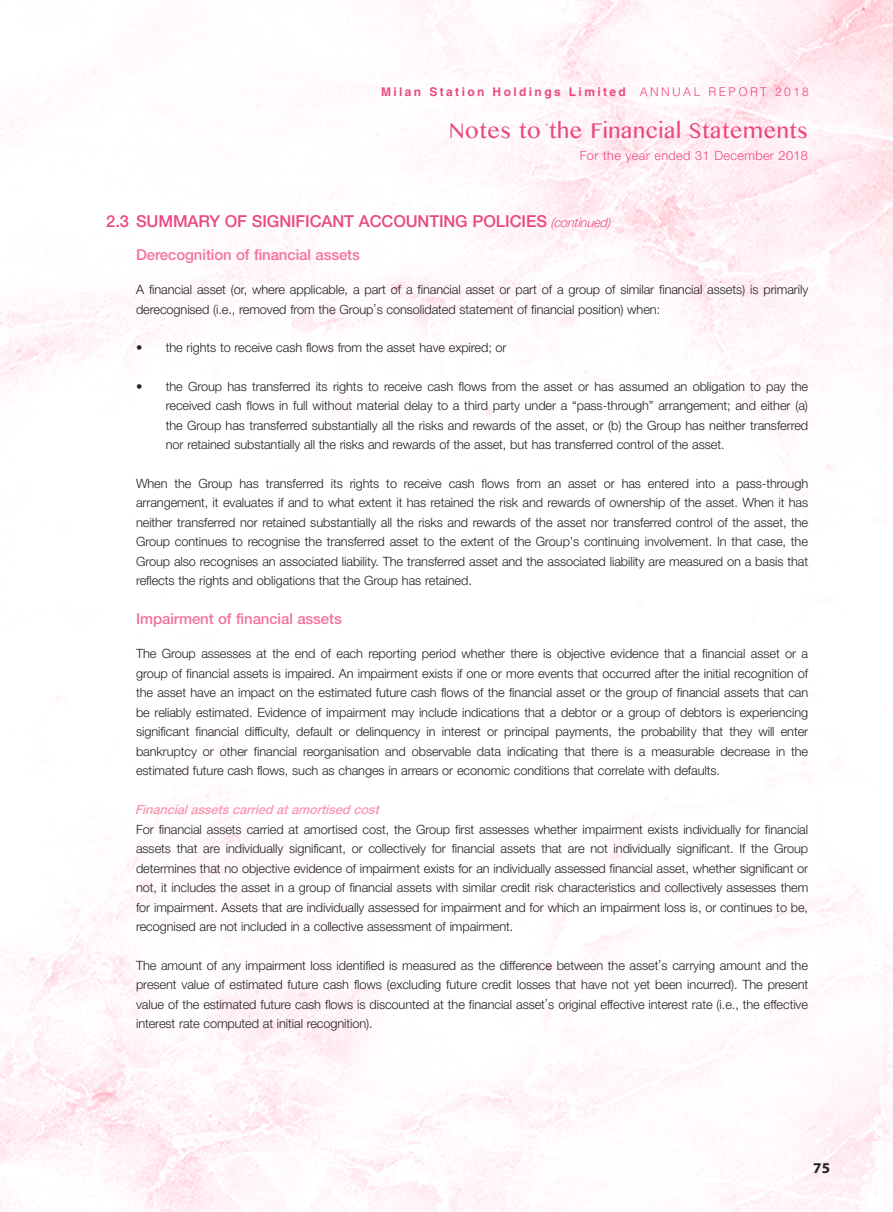
<style>
.page{position:relative;width:893px;height:1212px;background:#fff}
.page>*{position:absolute;margin:0;border:0;box-sizing:border-box;transform-origin:0 0}
.t1{font:24px "Kannada MN";letter-spacing:.025em;color:#e94882}
.t2{font:500 16.5px "Helvetica Neue LT Std";letter-spacing:-.005em;color:#e94882}
.t3{font:500 15px "Helvetica Neue LT Std";letter-spacing:-.005em;color:#f2739a}
.t4{font:700 15px "Myriad Pro";color:#231f20}
.t5{font:300 12.75px/19.5px "Helvetica Neue LT Std";letter-spacing:-.005em;color:#231f20;text-align:justify}
.t6{font:italic 500 12.75px "Helvetica Neue LT Std";color:#fa97b2}
.t7{font:300 12.75px "Helvetica Neue LT Std";letter-spacing:.03em;color:#e94882}
.t8{font:700 12px "Helvetica LT Std";letter-spacing:.2em;color:#e94882}
.s1{font-weight:300}
.s2{font-weight:300;font-style:italic;font-size:12.75px}
</style>
<div class="page">
<img style="left:0;top:0;width:893px;height:1212px">
<p class="t8" style="left:381px;top:84px;width:429px">Milan Station Holdings Limited <span class="s1">ANNUAL REPORT 2018</span></p>
<h1 class="t1" style="left:449px;top:116px;width:361px">Notes to the Financial Statements</h1>
<p class="t7" style="left:580px;top:147px;width:230px">For the year ended 31 December 2018</p>
<p class="t2" style="left:106px;top:212px;width:506px">2.3 SUMMARY OF SIGNIFICANT ACCOUNTING POLICIES <span class="s2">(continued)</span></p>
<p class="t3" style="left:136px;top:245px;width:225px">Derecognition of financial assets</p>
<p class="t5" style="left:136px;top:279px;width:674px">A financial asset (or, where applicable, a part of a financial asset or part of a group of similar financial assets) is primarily derecognised (i.e., removed from the Group’s consolidated statement of financial position) when:</p>
<p class="t5" style="left:136px;top:338px;width:372px">• the rights to receive cash flows from the asset have expired; or</p>
<p class="t5" style="left:166px;top:376px;width:644px;text-indent:-30px">• the Group has transferred its rights to receive cash flows from the asset or has assumed an obligation to pay the received cash flows in full without material delay to a third party under a “pass-through” arrangement; and either (a) the Group has transferred substantially all the risks and rewards of the asset, or (b) the Group has neither transferred nor retained substantially all the risks and rewards of the asset, but has transferred control of the asset.</p>
<p class="t5" style="left:136px;top:473px;width:674px">When the Group has transferred its rights to receive cash flows from an asset or has entered into a pass-through arrangement, it evaluates if and to what extent it has retained the risk and rewards of ownership of the asset. When it has neither transferred nor retained substantially all the risks and rewards of the asset nor transferred control of the asset, the Group continues to recognise the transferred asset to the extent of the Group’s continuing involvement. In that case, the Group also recognises an associated liability. The transferred asset and the associated liability are measured on a basis that reflects the rights and obligations that the Group has retained.</p>
<p class="t3" style="left:136px;top:610px;width:207px">Impairment of financial assets</p>
<p class="t5" style="left:136px;top:644px;width:674px">The Group assesses at the end of each reporting period whether there is objective evidence that a financial asset or a group of financial assets is impaired. An impairment exists if one or more events that occurred after the initial recognition of the asset have an impact on the estimated future cash flows of the financial asset or the group of financial assets that can be reliably estimated. Evidence of impairment may include indications that a debtor or a group of debtors is experiencing significant financial difficulty, default or delinquency in interest or principal payments, the probability that they will enter bankruptcy or other financial reorganisation and observable data indicating that there is a measurable decrease in the estimated future cash flows, such as changes in arrears or economic conditions that correlate with defaults.</p>
<p class="t6" style="left:135px;top:802px;width:249px">Financialassetscarried atamortised cost</p>
<p class="t5" style="left:136px;top:819px;width:674px">For financial assets carried at amortised cost, the Group first assesses whether impairment exists individually for financial assets that are individually significant, or collectively for financial assets that are not individually significant. If the Group determines that no objective evidence of impairment exists for an individually assessed financial asset, whether significant or not, it includes the asset in a group of financial assets with similar credit risk characteristics and collectively assesses them for impairment. Assets that are individually assessed for impairment and for which an impairment loss is, or continues to be, recognised are not included in a collective assessment of impairment.</p>
<p class="t5" style="left:136px;top:955px;width:674px">The amount of any impairment loss identified is measured as the difference between the asset’s carrying amount and the present value of estimated future cash flows (excluding future credit losses that have not yet been incurred). The present value of the estimated future cash flows is discounted at the financial asset’s original effective interest rate (i.e., the effective interest rate computed at initial recognition).</p>
<p class="t4" style="left:813px;top:1158px;width:18px">75</p>
</div>
